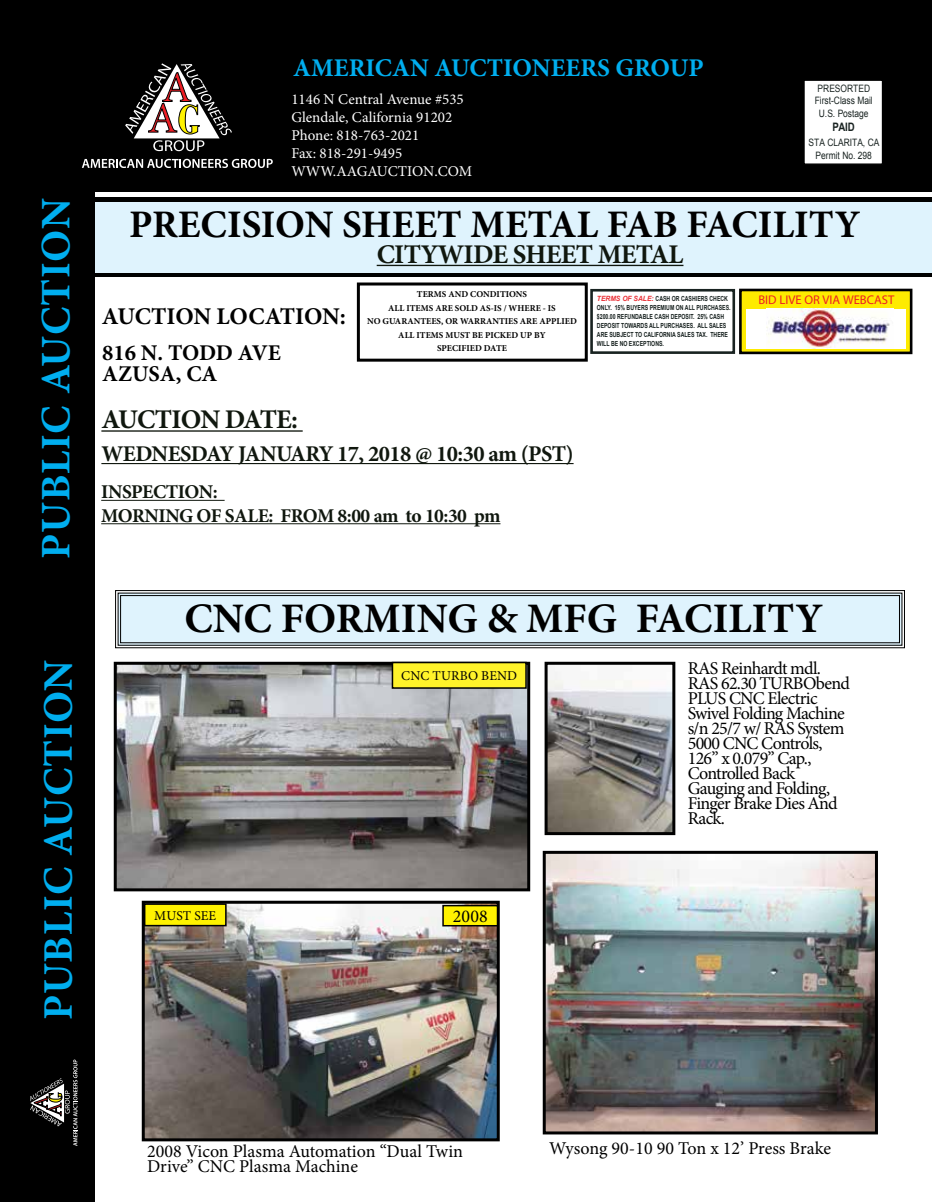
<style>
.page{position:relative;width:932px;height:1202px;background:#fff}
.page>*{position:absolute;margin:0;border:0;box-sizing:border-box;transform-origin:0 0}
.t1{font:700 42px "Minion Pro";letter-spacing:.02em;color:#00aeef}
.t2{font:700 42px "Minion Pro";color:#000}
.t3{font:700 39px "Minion Pro";color:#000}
.t4{font:700 27px "Minion Pro";letter-spacing:-.025em;color:#10170e}
.t5{font:700 25.5px "Minion Pro";color:#00aeef}
.t6{font:700 24px "Minion Pro";color:#000}
.t7{font:700 22.5px "Minion Pro";letter-spacing:-.025em;color:#10170e}
.t8{font:700 22.5px/21px "Minion Pro";color:#000}
.t9{font:700 19.5px/23.4px "Minion Pro";letter-spacing:-.025em;color:#10170e}
.t10{font:18px/15px "Minion Pro";letter-spacing:-.04em;color:#000}
.t11{font:18px "Minion Pro";letter-spacing:-.005em;color:#000}
.t12{font:18px "Minion Pro";color:#000}
.t13{font:15px/18px "Minion Pro";color:#fff}
.t14{font:13.5px "Minion Pro";letter-spacing:.01em;color:#000}
.t15{font:800 12.6px "Franklin Gothic";color:#ed2024}
.t16{font:700 11.7px "Arial";color:#192321;scale:.83 1}
.t17{font:10.2px/13px "Arial";color:#192321;text-align:center;scale:.83 1}
.t18{font:700 9px/13.5px "Minion Pro";color:#000;text-align:center}
.t19{font:700 6.9px/9px "Arial";color:#192321;scale:.75 1}
.s1{font-style:italic;font-size:7.2px;color:#ea2f35}
</style>
<div class="page">
<svg style="left:115px;top:590px;width:790px;height:59px;background:#cedfe7"></svg>
<div style="left:120px;top:595px;width:780px;height:48px;border:1px solid #000"></div>
<div style="left:68px;top:197px;width:864px;height:5px;background:#000"></div>
<div style="left:94px;top:271px;width:838px;height:6px;background:#000"></div>
<div style="left:94px;top:202px;width:838px;height:71px;background:#dff3fd"></div>
<div style="left:0;top:0;width:94px;height:1202px;background:#000"></div>
<div style="left:94px;top:0;width:838px;height:191px;background:#000"></div>
<svg style="left:125px;top:63px;width:107px;height:88px"></svg>
<svg style="left:82px;top:159px;width:191px;height:9px"></svg>
<div style="left:804px;top:80px;width:78px;height:84px;background:#fff"></div>
<div style="left:803px;top:79px;width:80px;height:86px;border:2px solid #000"></div>
<hr style="left:101px;top:430px;width:202px;height:2px;background:#10170e">
<hr style="left:101px;top:463px;width:472px;height:1px;background:#10170e">
<img style="left:118px;top:666px;width:408px;height:221px">
<div style="left:114px;top:662px;width:416px;height:229px;border:3px solid #000"></div>
<svg style="left:30px;top:1059px;width:47px;height:86px"></svg>
<div style="left:590px;top:289px;width:145px;height:65px;border:3px solid #192321"></div>
<div style="left:740px;top:290px;width:171px;height:63px;background:#feeb00"></div>
<div style="left:739px;top:289px;width:173px;height:65px;border:3px solid #000"></div>
<div style="left:746px;top:309px;width:159px;height:39px;background:#fff"></div>
<img style="left:766px;top:309px;width:124px;height:39px">
<div style="left:357px;top:282px;width:230px;height:80px;border:3px solid #000"></div>
<img style="left:146px;top:904px;width:350px;height:233px">
<div style="left:142px;top:900px;width:358px;height:241px;border:3px solid #000"></div>
<div style="left:443px;top:905px;width:54px;height:20px;background:#fff200"></div>
<div style="left:442px;top:904px;width:56px;height:22px;border:2px solid #000"></div>
<hr style="left:101px;top:500px;width:124px;height:1px;background:#10170e">
<hr style="left:101px;top:523px;width:399px;height:1px;background:#10170e">
<div style="left:145px;top:904px;width:81px;height:21px;background:#fff200"></div>
<div style="left:144px;top:903px;width:82px;height:23px;border:2px solid #000"></div>
<div style="left:392px;top:662px;width:134px;height:26px;background:#fff32a"></div>
<div style="left:392px;top:662px;width:134px;height:26px;border:2px solid #000"></div>
<img style="left:546px;top:854px;width:328px;height:276px">
<div style="left:542px;top:850px;width:336px;height:284px;border:3px solid #000"></div>
<img style="left:548px;top:671px;width:123px;height:160px">
<div style="left:544px;top:662px;width:131px;height:173px;border:3px solid #000"></div>
<hr style="left:376px;top:265px;width:307px;height:1px;background:#10170e">
<h1 class="t1" style="left:27px;top:559px;width:362px;rotate:-90deg">PUBLIC AUCTION</h1>
<h1 class="t1" style="left:29px;top:1020px;width:362px;rotate:-90deg">PUBLIC AUCTION</h1>
<h3 class="t5" style="left:293px;top:50px;width:412px">AMERICAN AUCTIONEERS GROUP</h3>
<h3 class="t13" style="left:291px;top:91px;width:182px">1146 N Central Avenue #535<br>Glendale, California 91202<br>Phone: 818-763-2021<br>Fax: 818-291-9495<br>WWW.AAGAUCTION.COM</h3>
<h3 class="t17" style="left:814px;top:94px;width:72px">First-Class Mail</h3>
<h3 class="t17" style="left:817px;top:82px;width:65px">PRESORTED</h3>
<h3 class="t17" style="left:818px;top:107px;width:61px">U.S. Postage</h3>
<h3 class="t16" style="left:832px;top:119px;width:28px">PAID</h3>
<h3 class="t17" style="left:808px;top:136px;width:87px">STA CLARITA, CA<br>Permit No. 298</h3>
<h2 class="t3" style="left:129px;top:197px;width:732px">PRECISION SHEET METAL FAB FACILITY</h2>
<h3 class="t6" style="left:102px;top:299px;width:246px">AUCTION LOCATION:</h3>
<h3 class="t8" style="left:102px;top:342px;width:180px">816 N. TODD AVE<br>AZUSA, CA</h3>
<h3 class="t4" style="left:376px;top:235px;width:308px">CITYWIDE SHEET METAL</h3>
<h3 class="t18" style="left:367px;top:288px;width:211px">TERMS AND CONDITIONS<br>ALL ITEMS ARE SOLD AS-IS / WHERE - IS<br>NO GUARANTEES, OR WARRANTIES ARE APPLIED<br>ALL ITEMS MUST BE PICKED UP BY<br>SPECIFIED DATE</h3>
<p class="t19" style="left:597px;top:294px;width:180px"><span class="s1">TERMS OF SALE:</span> CASH OR CASHIERS CHECK ONLY. 15% BUYERS PREMIUM ON ALL PURCHASES. $200.00 REFUNDABLE CASH DEPOSIT. 25% CASH DEPOSIT TOWARDS ALL PURCHASES. ALL SALES ARE SUBJECT TO CALIFORNIA SALES TAX. THERE WILL BE NO EXCEPTIONS.</p>
<h3 class="t15" style="left:758px;top:292px;width:137px">BID LIVE OR VIA WEBCAST</h3>
<h3 class="t4" style="left:101px;top:400px;width:198px">AUCTION DATE:</h3>
<h3 class="t7" style="left:101px;top:438px;width:473px">WEDNESDAY JANUARY 17, 2018 @ 10:30 am (PST)</h3>
<h3 class="t9" style="left:101px;top:480px;width:401px">INSPECTION:<br>MORNING OF SALE: FROM 8:00 am to 10:30 pm</h3>
<h1 class="t2" style="left:184px;top:589px;width:640px">CNC FORMING &amp; MFG FACILITY</h1>
<h3 class="t14" style="left:154px;top:906px;width:64px">MUST SEE</h3>
<h3 class="t14" style="left:401px;top:667px;width:117px">CNC TURBO BEND</h3>
<h3 class="t10" style="left:452px;top:909px;width:37px">2008</h3>
<h3 class="t10" style="left:687px;top:661px;width:164px">RAS Reinhardt mdl.<br>RAS 62.30 TURBObend<br>PLUS CNC Electric<br>Swivel Folding Machine s/n 25/7 w/ RAS System<br>5000 CNC Controls,<br>126” x 0.079” Cap.,<br>Controlled Back<br>Gauging and Folding,<br>Finger Brake Dies And<br>Rack.</h3>
<h3 class="t12" style="left:147px;top:1138px;width:317px">2008 Vicon Plasma Automation “Dual Twin</h3>
<h3 class="t11" style="left:549px;top:1135px;width:283px">Wysong 90-10 90 Ton x 12’ Press Brake</h3>
<h3 class="t11" style="left:147px;top:1153px;width:212px">Drive” CNC Plasma Machine</h3>
</div>
